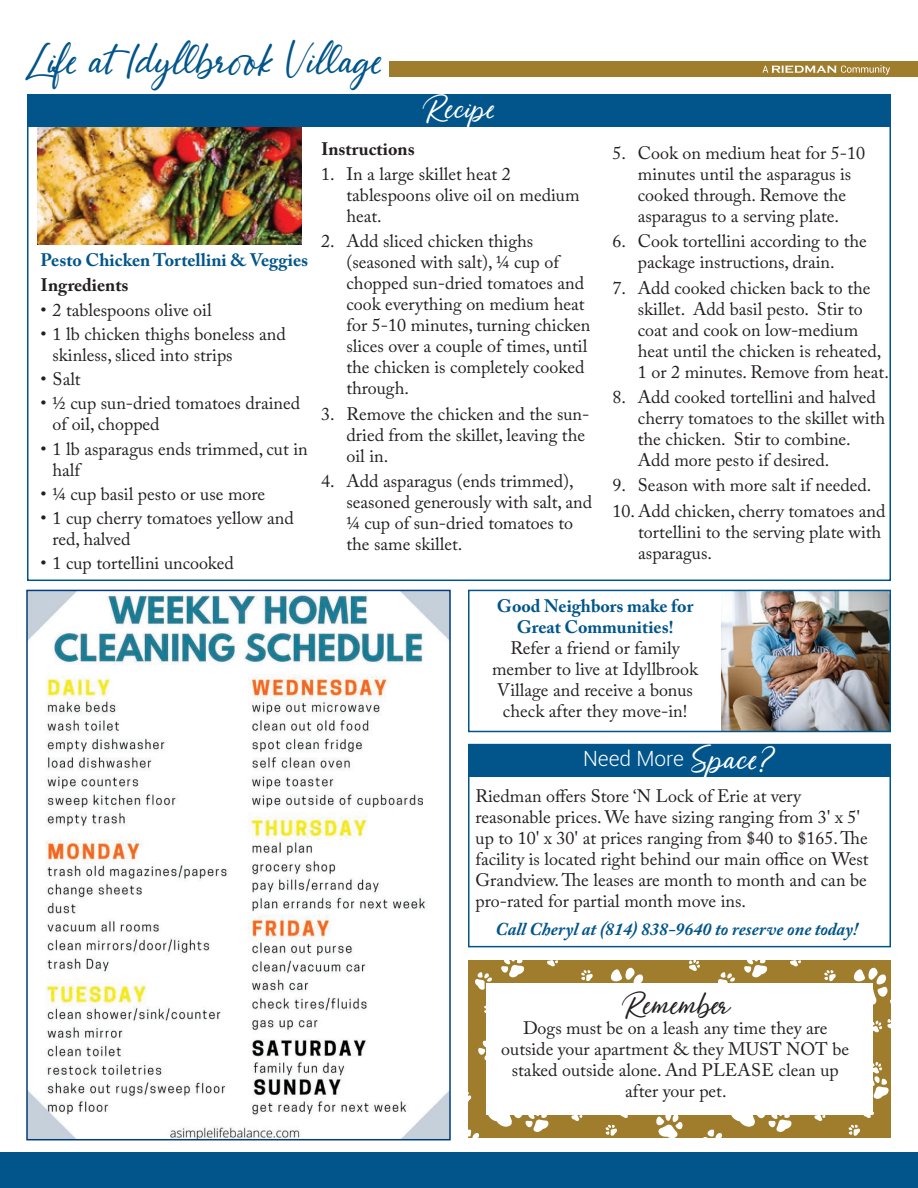
<style>
.page{position:relative;width:918px;height:1188px;background:#fff}
.page>*{position:absolute;margin:0;border:0;box-sizing:border-box;transform-origin:0 0}
.t1{font:37.5px "Abellaice";color:#01558a}
.t2{font:28.5px "Abellaice";color:#fff}
.t3{font:27px "Abellaice";color:#231f20}
.t4{font:300 21px "Roboto";color:#fff}
.t5{font:18px/21px "Adobe Caslon Pro";color:#231f20}
.t6{font:700 18px/21px "Adobe Caslon Pro";color:#01558a;text-align:center}
.t7{font:italic 700 18px "Adobe Caslon Pro";color:#01558a}
.t8{font:700 18px "Adobe Caslon Pro";color:#231f20}
.s1{font-family:"Abellaice";font-weight:400;font-size:30px}
</style>
<div class="page">
<div style="left:0;top:1153px;width:918px;height:35px;background:#01558a"></div>
<img style="left:722px;top:593px;width:166px;height:136px">
<div style="left:390px;top:62px;width:528px;height:15px;background:#9f7d2d"></div>
<svg style="left:763px;top:65px;width:127px;height:10px"></svg>
<img style="left:38px;top:127px;width:263px;height:117px">
<div style="left:468px;top:744px;width:423px;height:203px;background:#fff;border:2px solid #01558a"></div>
<div style="left:468px;top:744px;width:423px;height:32px;background:#01558a"></div>
<div style="left:468px;top:590px;width:423px;height:142px;border:2px solid #01558a"></div>
<div style="left:27px;top:94px;width:864px;height:33px;background:#01558a"></div>
<img style="left:29px;top:593px;width:419px;height:544px">
<div style="left:26px;top:590px;width:425px;height:550px;border:2px solid #013d7d"></div>
<div style="left:468px;top:961px;width:423px;height:177px;background:#9f7d2d"></div>
<svg style="left:656px;top:1115px;width:27px;height:23px"></svg>
<svg style="left:703px;top:1115px;width:89px;height:23px"></svg>
<svg style="left:848px;top:1125px;width:12px;height:11px"></svg>
<svg style="left:814px;top:1115px;width:11px;height:6px"></svg>
<svg style="left:468px;top:1092px;width:81px;height:46px"></svg>
<svg style="left:605px;top:1125px;width:12px;height:11px"></svg>
<svg style="left:571px;top:1115px;width:11px;height:6px"></svg>
<svg style="left:718px;top:972px;width:17px;height:11px"></svg>
<svg style="left:478px;top:1040px;width:8px;height:21px"></svg>
<svg style="left:484px;top:1005px;width:2px;height:8px"></svg>
<svg style="left:475px;top:972px;width:17px;height:18px"></svg>
<svg style="left:744px;top:961px;width:24px;height:16px"></svg>
<svg style="left:863px;top:1062px;width:26px;height:56px"></svg>
<svg style="left:790px;top:961px;width:11px;height:6px"></svg>
<svg style="left:824px;top:967px;width:67px;height:66px"></svg>
<svg style="left:501px;top:961px;width:24px;height:16px"></svg>
<svg style="left:620px;top:1115px;width:8px;height:3px"></svg>
<svg style="left:547px;top:961px;width:11px;height:6px"></svg>
<svg style="left:581px;top:967px;width:62px;height:16px"></svg>
<svg style="left:689px;top:961px;width:11px;height:10px"></svg>
<div style="left:486px;top:983px;width:387px;height:132px;background:#fff"></div>
<h1 class="t1" style="left:27px;top:37px;width:359px">Life at Idyllbrook Village</h1>
<h2 class="t2" style="left:421px;top:91px;width:77px">Recipe</h2>
<p class="t6" style="left:41px;top:249px;width:269px">Pesto Chicken Tortellini &amp; Veggies</p>
<p class="t8" style="left:41px;top:275px;width:90px">Ingredients</p>
<p class="t5" style="left:41px;top:299px;width:173px">• 2 tablespoons olive oil</p>
<p class="t5" style="left:53px;top:323px;width:235px;text-indent:-12px">• 1 lb chicken thighs boneless and skinless, sliced into strips</p>
<p class="t5" style="left:41px;top:368px;width:42px">• Salt</p>
<p class="t5" style="left:53px;top:393px;width:249px;text-indent:-12px">• ½ cup sun-dried tomatoes drained of oil, chopped</p>
<p class="t5" style="left:53px;top:438px;width:257px;text-indent:-12px">• 1 lb asparagus ends trimmed, cut in half</p>
<p class="t5" style="left:41px;top:483px;width:226px">• ¼ cup basil pesto or use more</p>
<p class="t5" style="left:53px;top:507px;width:243px;text-indent:-12px">• 1 cup cherry tomatoes yellow and red, halved</p>
<p class="t5" style="left:41px;top:553px;width:195px">• 1 cup tortellini uncooked</p>
<p class="t8" style="left:321px;top:138px;width:95px">Instructions</p>
<p class="t5" style="left:347px;top:163px;width:235px;text-indent:-26px">1. In a large skillet heat 2 tablespoons olive oil on medium heat.</p>
<p class="t5" style="left:347px;top:231px;width:245px;text-indent:-26px">2. Add sliced chicken thighs (seasoned with salt), ¼ cup of chopped sun-dried tomatoes and cook everything on medium heat for 5-10 minutes, turning chicken slices over a couple of times, until the chicken is completely cooked through.</p>
<p class="t5" style="left:347px;top:403px;width:244px;text-indent:-26px">3. Remove the chicken and the sun&shy;dried from the skillet, leaving the oil in.</p>
<p class="t5" style="left:347px;top:470px;width:247px;text-indent:-26px">4. Add asparagus (ends trimmed), seasoned generously with salt, and ¼ cup of sun-dried tomatoes to the same skillet.</p>
<p class="t5" style="left:638px;top:142px;width:229px;text-indent:-26px">5. Cook on medium heat for 5-10 minutes until the asparagus is cooked through. Remove the asparagus to a serving plate.</p>
<p class="t5" style="left:612px;top:231px;width:256px;text-align:center">6. Cook tortellini according to the package instructions, drain.</p>
<p class="t5" style="left:638px;top:277px;width:253px;text-indent:-26px">7. Add cooked chicken back to the skillet. Add basil pesto. Stir to coat and cook on low-medium heat until the chicken is reheated,<br>1 or 2 minutes. Remove from heat.</p>
<p class="t5" style="left:638px;top:386px;width:249px;text-indent:-26px">8. Add cooked tortellini and halved cherry tomatoes to the skillet with the chicken. Stir to combine.<br>Add more pesto if desired.</p>
<p class="t5" style="left:612px;top:475px;width:261px">9. Season with more salt if needed.</p>
<p class="t5" style="left:638px;top:500px;width:249px;text-indent:-26px">10. Add chicken, cherry tomatoes and tortellini to the serving plate with asparagus.</p>
<p class="t6" style="left:497px;top:595px;width:198px">Good Neighbors make for<br>Great Communities!</p>
<p class="t5" style="left:492px;top:637px;width:207px;text-align:center">Refer a friend or family member to live at Idyllbrook<br>Village and receive a bonus check after they move-in!</p>
<p class="t4" style="left:583px;top:744px;width:194px">Need More <span class="s1">Space?</span></p>
<p class="t5" style="left:476px;top:786px;width:395px">Riedman offers Store ‘N Lock of Erie at very reasonable prices. We have sizing ranging from 3' x 5' up to 10' x 30' at prices ranging from $40 to $165. The facility is located right behind our main office on West Grandview. The leases are month to month and can be pro-rated for partial month move ins.</p>
<p class="t7" style="left:496px;top:918px;width:364px">Call Cheryl at (814) 838-9640 to reserve one today!</p>
<h3 class="t3" style="left:621px;top:988px;width:113px">Remember</h3>
<p class="t5" style="left:501px;top:1017px;width:350px;text-align:center">Dogs must be on a leash any time they are outside your apartment &amp; they MUST NOT be staked outside alone. And PLEASE clean up after your pet.</p>
</div>
